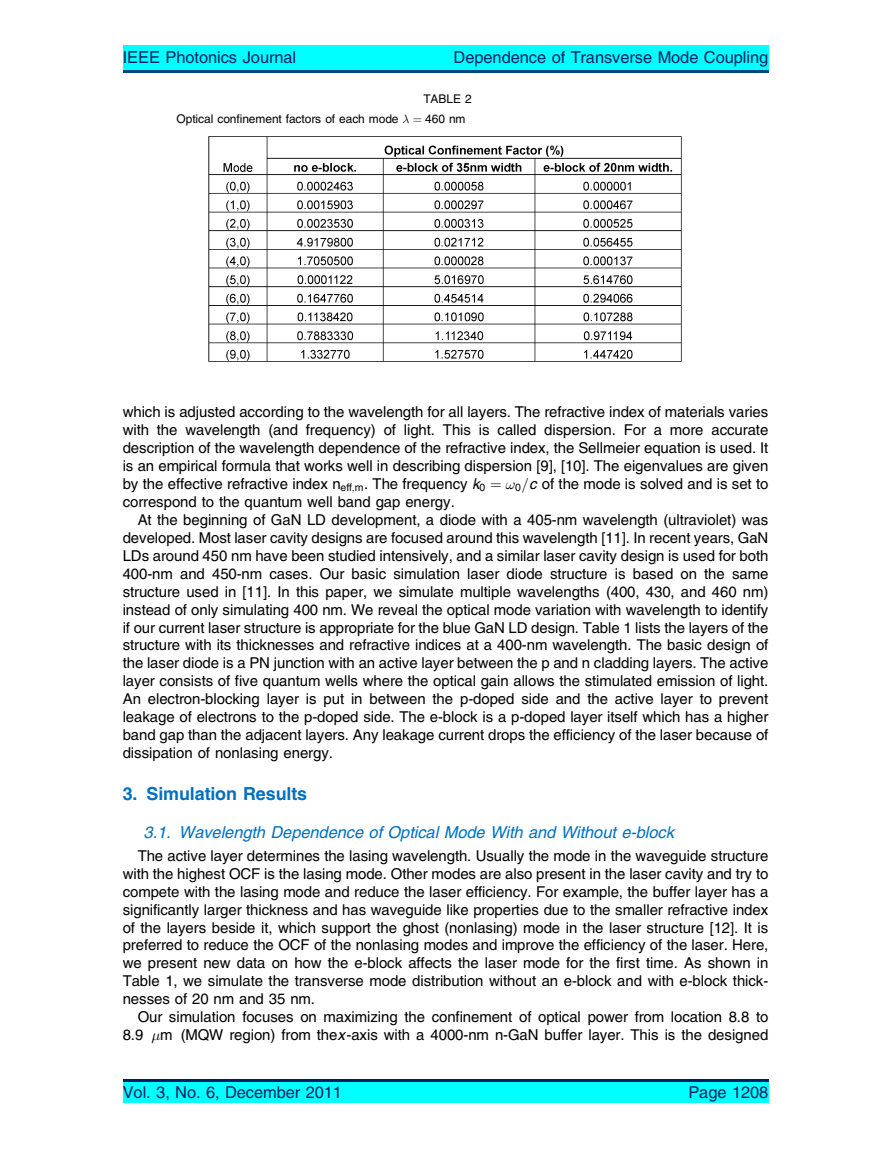
<style>
.page{position:relative;width:891px;height:1161px;background:#fff}
.page>*{position:absolute;margin:0;border:0;box-sizing:border-box;transform-origin:0 0}
.t1{font:18px "Adv T Tb 4 a 90 e 5 b.B";color:#0170c0}
.t2{font:16.5px "Adv T Tb 54 a 34 f 7";color:#012060}
.t3{font:16.5px "Adv T Tbdfc 2815.BI";color:#0170c0}
.t4{font:15px/18px "Adv T Tb 54 a 34 f 7";color:#000;text-align:justify}
.t5{font:12px/19.4px "Adv T Tb 54 a 34 f 7";color:#000}
.s1{font-family:"Adv P4 C4 E74"}
.s2{font-family:"Adv T Tbdfc 2815.BI"}
.s3{font-family:"Adv P4 C4 E51"}
</style>
<div class="page">
<img style="left:209px;top:137px;width:473px;height:225px">
<div style="left:123px;top:45px;width:645px;height:28px;background:#0ff"></div>
<hr style="left:123px;top:70px;width:645px;height:3px;background:#004684">
<div style="left:123px;top:1079px;width:645px;height:24px;background:#0ff"></div>
<hr style="left:123px;top:1079px;width:645px;height:3px;background:#012060">
<p class="t2" style="left:123px;top:51px;width:175px">IEEE Photonics Journal</p>
<p class="t2" style="left:454px;top:51px;width:316px">Dependence of Transverse Mode Coupling</p>
<p class="t5" style="left:177px;top:90px;width:297px;text-indent:247px">TABLE 2<br>Optical confinement factors of each mode <span class="s1">¼</span> 460 nm</p>
<p class="t4" style="left:123px;top:405px;width:647px">which is adjusted according to the wavelength for all layers. The refractive index of materials varies with the wavelength (and frequency) of light. This is called dispersion. For a more accurate description of the wavelength dependence of the refractive index, the Sellmeier equation is used. It is an empirical formula that works well in describing dispersion [9], [10]. The eigenvalues are given by the effective refractive index n<sub>eff</sub><sub>;</sub><sub>m</sub>. The frequency <span class="s2">k</span><sub>0</sub> <span class="s1">¼</span> <span class="s3">!</span><sub>0</sub><span class="s3">=</span><span class="s2">c</span> of the mode is solved and is set to correspond to the quantum well band gap energy.</p>
<p class="t4" style="left:123px;top:512px;width:647px;text-indent:15px">At the beginning of GaN LD development, a diode with a 405-nm wavelength (ultraviolet) was developed. Most laser cavity designs are focused around this wavelength [11]. In recent years, GaN LDs around 450 nm have been studied intensively, and a similar laser cavity design is used for both 400-nm and 450-nm cases. Our basic simulation laser diode structure is based on the same structure used in [11]. In this paper, we simulate multiple wavelengths (400, 430, and 460 nm) instead of only simulating 400 nm. We reveal the optical mode variation with wavelength to identify if our current laser structure is appropriate for the blue GaN LD design. Table 1 lists the layers of the structure with its thicknesses and refractive indices at a 400-nm wavelength. The basic design of the laser diode is a PN junction with an active layer between the p and n cladding layers. The active layer consists of five quantum wells where the optical gain allows the stimulated emission of light.<br>An electron-blocking layer is put in between the p-doped side and the active layer to prevent leakage of electrons to the p-doped side. The e-block is a p-doped layer itself which has a higher band gap than the adjacent layers. Any leakage current drops the efficiency of the laser because of dissipation of nonlasing energy.</p>
<p class="t1" style="left:123px;top:787px;width:186px">3. Simulation Results</p>
<p class="t3" style="left:144px;top:826px;width:532px">3.1. Wavelength Dependence of Optical Mode With and Without e-block</p>
<p class="t4" style="left:123px;top:848px;width:647px;text-indent:15px">The active layer determines the lasing wavelength. Usually the mode in the waveguide structure with the highest OCF is the lasing mode. Other modes are also present in the laser cavity and try to compete with the lasing mode and reduce the laser efficiency. For example, the buffer layer has a significantly larger thickness and has waveguide like properties due to the smaller refractive index of the layers beside it, which support the ghost (nonlasing) mode in the laser structure [12]. It is preferred to reduce the OCF of the nonlasing modes and improve the efficiency of the laser. Here, we present new data on how the e-block affects the laser mode for the first time. As shown in Table 1, we simulate the transverse mode distribution without an e-block and with e-block thick&shy;nesses of 20 nm and 35 nm.</p>
<p class="t4" style="left:123px;top:1009px;width:647px;text-align:right">Our simulation focuses on maximizing the confinement of optical power from location 8.8 to<br>8.9 <span class="s3">-</span>m (MQW region) from the<span class="s2">x</span>-axis with a 4000-nm n-GaN buffer layer. This is the designed</p>
<p class="t2" style="left:123px;top:1087px;width:221px">Vol. 3, No. 6, December 2011</p>
<p class="t2" style="left:688px;top:1087px;width:82px">Page 1208</p>
</div>
